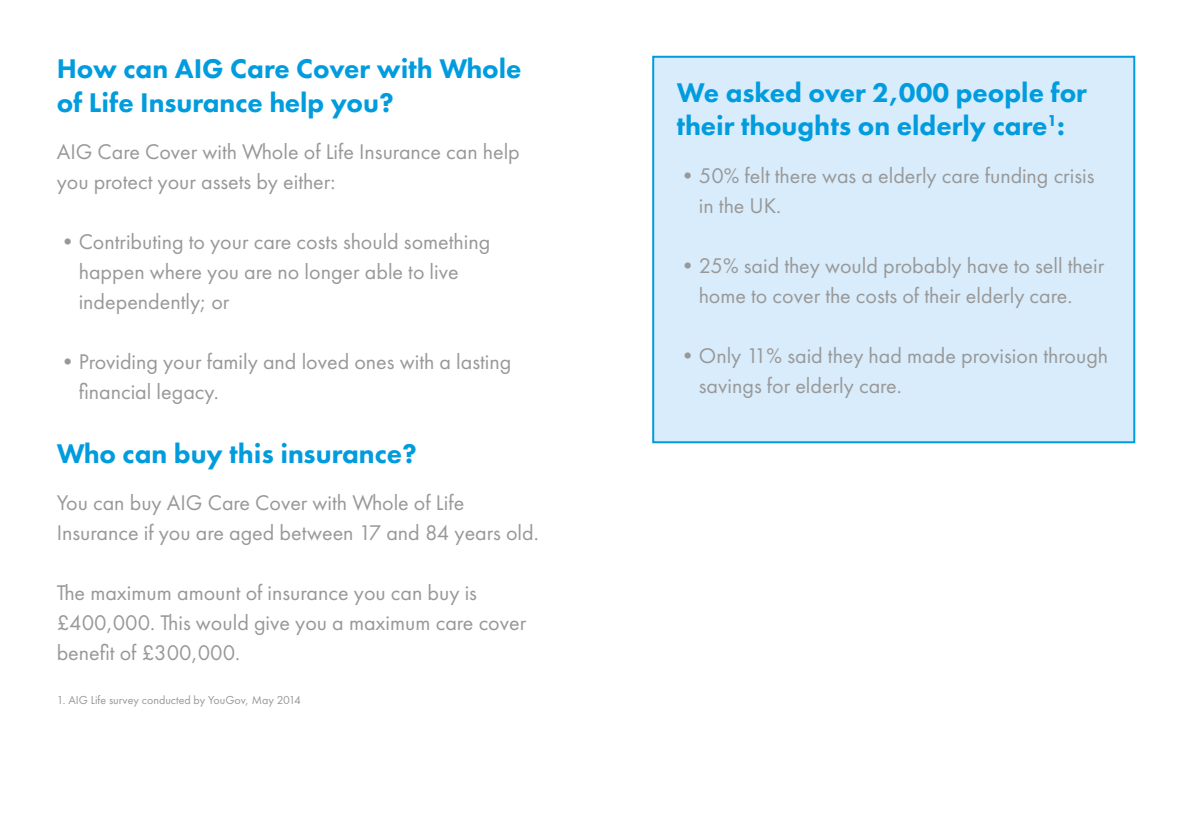
<style>
.page{position:relative;width:1191px;height:840px;background:#fff}
.page>*{position:absolute;margin:0;border:0;box-sizing:border-box;transform-origin:0 0}
.t1{font:800 28px/33.6px "Futura PT";color:#009cde}
.t2{font:22px/30px "Futura PT";color:#999898}
.t3{font:12px "Futura PT";color:#999898}
</style>
<div class="page">
<div style="left:653px;top:57px;width:481px;height:385px;background:#d8ecfb"></div>
<div style="left:652px;top:56px;width:483px;height:387px;border:2px solid #009cde"></div>
<p class="t1" style="left:57px;top:51px;width:466px">How can AIG Care Cover with Whole of Life Insurance help you?</p>
<p class="t2" style="left:57px;top:136px;width:464px">AIG Care Cover with Whole of Life Insurance can help you protect your assets by either:</p>
<p class="t2" style="left:79px;top:226px;width:413px;text-indent:-22px">•Contributing to your care costs should something happen where you are no longer able to live independently; or</p>
<p class="t2" style="left:79px;top:346px;width:434px;text-indent:-22px">•Providing your family and loved ones with a lasting financial legacy.</p>
<p class="t1" style="left:57px;top:436px;width:361px">Who can buy this insurance?</p>
<p class="t2" style="left:57px;top:487px;width:483px">You can buy AIG Care Cover with Whole of Life<br>Insurance if you are aged between 17 and 84 years old.</p>
<p class="t2" style="left:57px;top:577px;width:471px">The maximum amount of insurance you can buy is £400,000. This would give you a maximum care cover benefit of £300,000.</p>
<p class="t3" style="left:57px;top:693px;width:246px">1. AIG Life survey conducted by YouGov, May 2014</p>
<p class="t1" style="left:677px;top:75px;width:411px">We asked over 2,000 people for their thoughts on elderly care<sup>1</sup>:</p>
<p class="t2" style="left:699px;top:160px;width:397px;text-indent:-22px">•50% felt there was a elderly care funding crisis in the UK.</p>
<p class="t2" style="left:677px;top:250px;width:429px;text-align:center">•25% said they would probably have to sell their home to cover the costs of their elderly care.</p>
<p class="t2" style="left:699px;top:340px;width:411px;text-indent:-22px">•Only 11% said they had made provision through savings for elderly care.</p>
</div>
